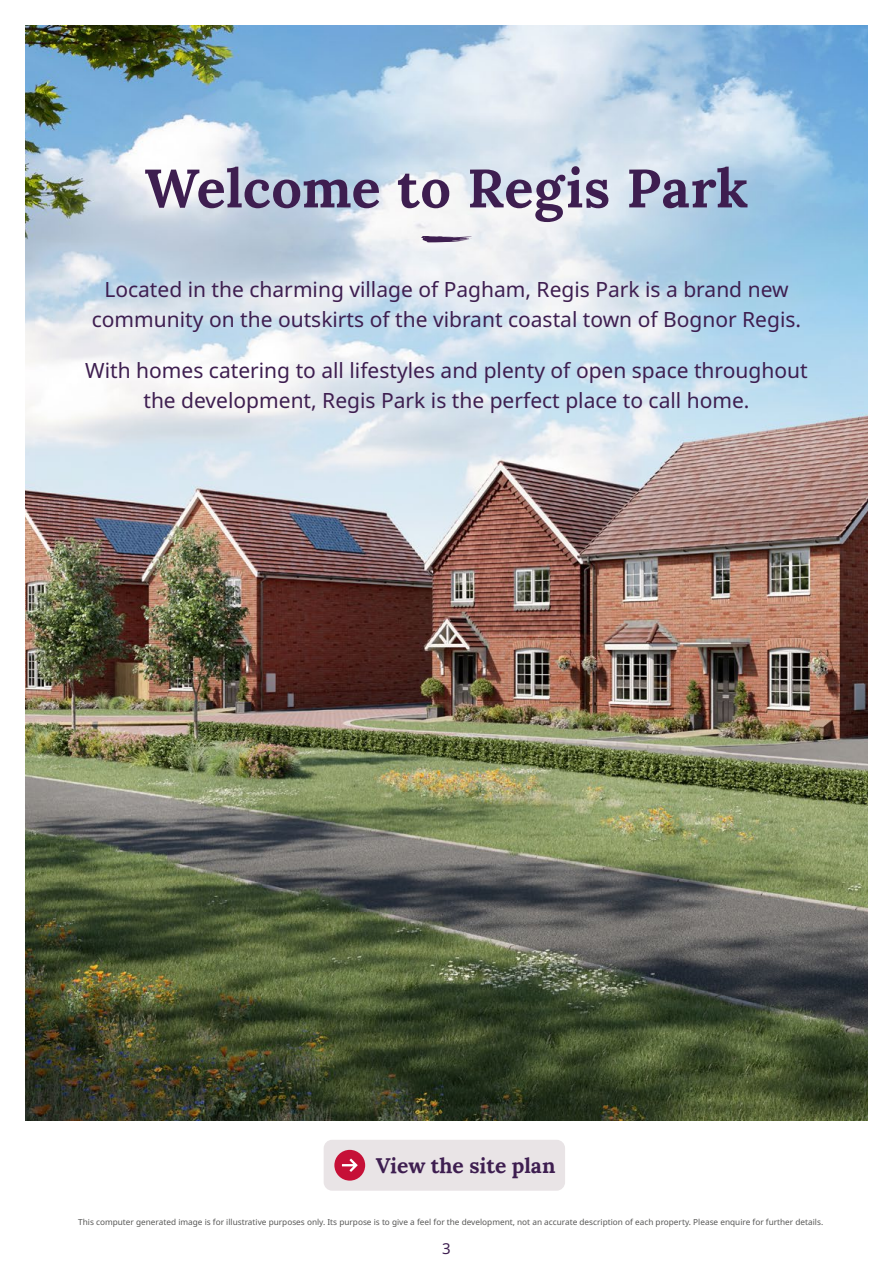
<style>
.page{position:relative;width:893px;height:1263px;background:#fff}
.page>*{position:absolute;margin:0;border:0;box-sizing:border-box;transform-origin:0 0}
.t1{font:700 54px "Lora";letter-spacing:.005em;color:#3e1e50}
.t2{font:21px/30px "Noto Sans";color:#3e1e50;text-align:center}
.t3{font:700 21px "Lora";color:#3e1e50}
.t4{font:15px "Noto Sans";color:#3e1e50}
.t5{font:8.25px "Noto Sans";color:#575756}
</style>
<div class="page">
<img style="left:26px;top:26px;width:841px;height:1095px">
<div style="left:324px;top:1140px;width:241px;height:51px;background:#e9e4e6;border-radius:9px"></div>
<div style="left:334px;top:1150px;width:31px;height:30px;background:#c61037;border-radius:50%"></div>
<svg style="left:342px;top:1158px;width:16px;height:14px"></svg>
<svg style="left:421px;top:236px;width:51px;height:6px"></svg>
<h1 class="t1" style="left:144px;top:142px;width:605px">Welcome to Regis Park</h1>
<p class="t2" style="left:92px;top:275px;width:711px">Located in the charming village of Pagham, Regis Park is a brand new community on the outskirts of the vibrant coastal town of Bognor Regis.</p>
<p class="t2" style="left:85px;top:356px;width:724px">With homes catering to all lifestyles and plenty of open space throughout the development, Regis Park is the perfect place to call home.</p>
<p class="t3" style="left:376px;top:1148px;width:181px">View the site plan</p>
<p class="t5" style="left:78px;top:1216px;width:746px">This computer generated image is for illustrative purposes only. Its purpose is to give a feel for the development, not an accurate description of each property. Please enquire for further details.</p>
<p class="t4" style="left:442px;top:1237px;width:10px">3</p>
</div>
